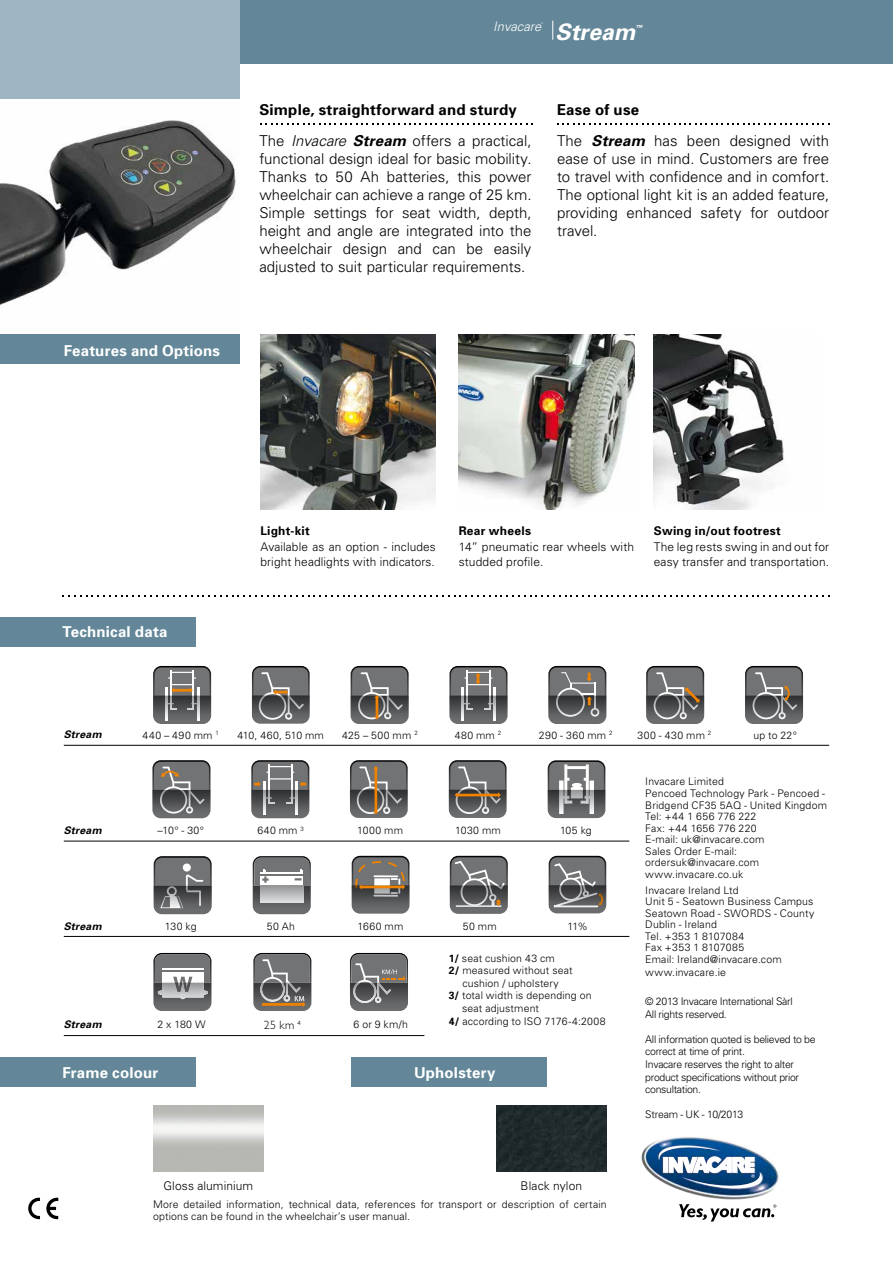
<style>
.page{position:relative;width:893px;height:1263px;background:#fff}
.page>*{position:absolute;margin:0;border:0;box-sizing:border-box;transform-origin:0 0}
.t1{font:italic 700 22.8px "Univers";color:#fff}
.t2{font:300 15px/18px "Univers";color:#000;text-align:justify}
.t3{font:700 15px/30.8px "Univers";letter-spacing:.015em;color:#000}
.t4{font:700 15px "Univers";letter-spacing:.01em;color:#fff}
.t5{font:italic 300 12.9px "Univers";color:#fff}
.t6{font:300 12px/14.4px "Univers";letter-spacing:.01em;color:#000}
.t7{font:700 12px "Univers";letter-spacing:.025em;color:#000}
.t8{font:300 12px "Gill Sans";color:#000}
.t9{font:300 10.5px/11.6px "Univers";letter-spacing:.01em;color:#000}
.t10{font:300 10.5px/12.6px "Univers";letter-spacing:-.03em;color:#000}
.t11{font:italic 700 10.5px "Univers";letter-spacing:.02em;color:#000}
.t12{font:300 10.5px "Univers";letter-spacing:-.02em;color:#000}
.t13{font:300 10.5px "Univers";letter-spacing:-.015em;color:#000}
.t14{font:italic 700 7.05px "Univers";color:#fff}
.t15{font:italic 300 2.25px "Univers";color:#fff}
.s1{font-weight:300}
.s2{font-weight:300;font-style:italic}
.s3{font-style:italic}
.s4{font-weight:700}
.s5{font-weight:700;font-style:italic}
</style>
<div class="page">
<div style="left:224px;top:0;width:669px;height:64px;background:#638798"></div>
<div style="left:0;top:617px;width:196px;height:29px;background:#638798"></div>
<div style="left:0;top:1057px;width:196px;height:30px;background:#638798"></div>
<div style="left:351px;top:1057px;width:196px;height:30px;background:#638798"></div>
<svg style="left:62px;top:595px;width:767px;height:2px"></svg>
<img style="left:0;top:98px;width:239px;height:207px">
<img style="left:260px;top:334px;width:176px;height:176px">
<hr style="left:64px;top:745px;width:765px;height:1px;background:#000">
<hr style="left:64px;top:841px;width:565px;height:1px;background:#000">
<hr style="left:64px;top:936px;width:565px;height:1px;background:#000">
<div style="left:496px;top:1105px;width:110px;height:66px;background:#202a2c"></div>
<svg style="left:260px;top:123px;width:273px;height:1px"></svg>
<svg style="left:557px;top:123px;width:272px;height:1px"></svg>
<svg style="left:153px;top:666px;width:58px;height:58px"></svg>
<svg style="left:252px;top:666px;width:58px;height:58px"></svg>
<svg style="left:351px;top:666px;width:58px;height:58px"></svg>
<svg style="left:449px;top:666px;width:58px;height:58px"></svg>
<svg style="left:548px;top:666px;width:58px;height:58px"></svg>
<svg style="left:646px;top:666px;width:58px;height:58px"></svg>
<svg style="left:745px;top:666px;width:58px;height:58px"></svg>
<svg style="left:152px;top:760px;width:58px;height:58px"></svg>
<svg style="left:251px;top:760px;width:58px;height:58px"></svg>
<svg style="left:350px;top:760px;width:58px;height:58px"></svg>
<svg style="left:449px;top:760px;width:58px;height:58px"></svg>
<svg style="left:548px;top:760px;width:57px;height:58px"></svg>
<svg style="left:154px;top:856px;width:58px;height:58px"></svg>
<svg style="left:253px;top:856px;width:58px;height:30px"></svg>
<hr style="left:259px;top:874px;width:45px;height:2px;background:#727375">
<img style="left:253px;top:886px;width:58px;height:28px">
<svg style="left:260px;top:886px;width:43px;height:16px"></svg>
<svg style="left:352px;top:856px;width:57px;height:58px"></svg>
<svg style="left:450px;top:856px;width:58px;height:58px"></svg>
<svg style="left:548px;top:856px;width:58px;height:57px"></svg>
<img style="left:153px;top:999px;width:58px;height:12px">
<svg style="left:153px;top:953px;width:58px;height:46px"></svg>
<img style="left:254px;top:1007px;width:56px;height:4px">
<svg style="left:253px;top:953px;width:58px;height:54px"></svg>
<img style="left:350px;top:1003px;width:58px;height:8px">
<svg style="left:350px;top:953px;width:58px;height:50px"></svg>
<svg style="left:552px;top:21px;width:1px;height:19px"></svg>
<img style="left:654px;top:334px;width:130px;height:176px">
<img style="left:459px;top:334px;width:175px;height:176px">
<img style="left:641px;top:1137px;width:138px;height:63px">
<img style="left:658px;top:1143px;width:104px;height:48px">
<svg style="left:679px;top:1204px;width:97px;height:17px"></svg>
<hr style="left:64px;top:1035px;width:360px;height:1px;background:#000">
<div style="left:0;top:334px;width:239px;height:30px;background:#638798"></div>
<div style="left:0;top:0;width:239px;height:98px;background:#9eb6c3"></div>
<svg style="left:46px;top:1198px;width:12px;height:21px"></svg>
<svg style="left:28px;top:1198px;width:12px;height:21px"></svg>
<p class="t5" style="left:493px;top:18px;width:49px">Invacare</p>
<p class="t15" style="left:541px;top:22px;width:3px">®</p>
<h1 class="t1" style="left:556px;top:18px;width:81px">Stream</h1>
<p class="t14" style="left:635px;top:23px;width:8px">™</p>
<h2 class="t4" style="left:64px;top:341px;width:158px">Features and Options</h2>
<h2 class="t3" style="left:259px;top:94px;width:274px">Simple, straightforward and sturdy<br><span class="s1">The</span> <span class="s2">Invacare</span> <span class="s3">Stream</span> <span class="s1">offers a practical,</span></h2>
<p class="t2" style="left:259px;top:149px;width:274px">functional design ideal for basic mobility.<br>Thanks to 50 Ah batteries, this power wheelchair can achieve a range of 25 km.<br>Simple settings for seat width, depth, height and angle are integrated into the wheelchair design and can be easily adjusted to suit particular requirements.</p>
<h2 class="t2" style="left:557px;top:94px;width:274px;line-height:30.8px"><span class="s4">Ease of use<br></span>The <span class="s5">Stream</span> has been designed with</h2>
<h2 class="t2" style="left:557px;top:149px;width:274px">ease of use in mind. Customers are free to travel with confidence and in comfort.<br>The optional light kit is an added feature, providing enhanced safety for outdoor travel.</h2>
<h2 class="t4" style="left:63px;top:622px;width:106px">Technical data</h2>
<p class="t7" style="left:260px;top:523px;width:51px">Light-kit</p>
<p class="t6" style="left:260px;top:539px;width:177px">Available as an option - includes bright headlights with indicators.</p>
<p class="t7" style="left:459px;top:523px;width:74px">Rear wheels</p>
<p class="t6" style="left:459px;top:539px;width:177px">14” pneumatic rear wheels with studded profile.</p>
<p class="t7" style="left:654px;top:523px;width:129px">Swing in/out footrest</p>
<p class="t6" style="left:654px;top:539px;width:177px">The leg rests swing in and out for easy transfer and transportation.</p>
<p class="t11" style="left:64px;top:728px;width:39px">Stream</p>
<p class="t9" style="left:143px;top:729px;width:78px">440 – 490 mm <sup>1</sup></p>
<p class="t13" style="left:237px;top:728px;width:88px">410, 460, 510 mm</p>
<p class="t9" style="left:342px;top:729px;width:77px">425 – 500 mm <sup>2</sup></p>
<p class="t9" style="left:455px;top:729px;width:48px">480 mm <sup>2</sup></p>
<p class="t9" style="left:539px;top:729px;width:75px">290 - 360 mm <sup>2</sup></p>
<p class="t9" style="left:637px;top:729px;width:75px">300 - 430 mm <sup>2</sup></p>
<p class="t9" style="left:753px;top:729px;width:45px">up to 22°</p>
<p class="t11" style="left:64px;top:824px;width:39px">Stream</p>
<p class="t9" style="left:157px;top:824px;width:48px">–10° - 30°</p>
<p class="t9" style="left:257px;top:824px;width:48px">640 mm <sup>3</sup></p>
<p class="t9" style="left:357px;top:824px;width:47px">1000 mm</p>
<p class="t9" style="left:455px;top:824px;width:47px">1030 mm</p>
<p class="t9" style="left:560px;top:824px;width:33px">105 kg</p>
<p class="t11" style="left:64px;top:920px;width:39px">Stream</p>
<p class="t9" style="left:165px;top:920px;width:33px">130 kg</p>
<p class="t9" style="left:463px;top:920px;width:35px">50 mm</p>
<p class="t9" style="left:567px;top:920px;width:22px">11%</p>
<p class="t9" style="left:357px;top:920px;width:47px">1660 mm</p>
<p class="t9" style="left:267px;top:920px;width:30px">50 Ah</p>
<p class="t11" style="left:64px;top:1018px;width:39px">Stream</p>
<p class="t9" style="left:157px;top:1018px;width:50px">2 x 180 W</p>
<p class="t8" style="left:264px;top:1018px;width:38px">25 km <sup>4</sup></p>
<p class="t9" style="left:354px;top:1018px;width:56px">6 or 9 km/h</p>
<p class="t9" style="left:449px;top:952px;width:108px"><span class="s4">1/</span> seat cushion 43 cm</p>
<p class="t9" style="left:449px;top:964px;width:125px"><span class="s4">2/</span> measured without seat</p>
<p class="t9" style="left:462px;top:977px;width:98px">cushion / upholstery</p>
<p class="t9" style="left:449px;top:989px;width:144px"><span class="s4">3/</span> total width is depending on</p>
<p class="t9" style="left:462px;top:1002px;width:78px">seat adjustment</p>
<p class="t9" style="left:449px;top:1015px;width:158px"><span class="s4">4/</span> according to ISO 7176-4:2008</p>
<h2 class="t4" style="left:63px;top:1063px;width:97px">Frame colour</h2>
<h2 class="t4" style="left:414px;top:1063px;width:83px">Upholstery</h2>
<p class="t6" style="left:163px;top:1178px;width:91px">Gloss aluminium</p>
<p class="t6" style="left:521px;top:1178px;width:63px">Black nylon</p>
<p class="t9" style="left:153px;top:1197px;width:455px;line-height:12.6px">More detailed information, technical data, references for transport or description of certain options can be found in the wheelchair’s user manual.</p>
<p class="t9" style="left:645px;top:776px;width:183px">Invacare Limited<br>Pencoed Technology Park - Pencoed -<br>Bridgend CF35 5AQ - United Kingdom<br>Tel: +44 1 656 776 222<br>Fax: +44 1656 776 220<br>E-mail: uk@invacare.com<br>Sales Order E-mail: ordersuk@invacare.com www.invacare.co.uk</p>
<p class="t9" style="left:645px;top:884px;width:170px">Invacare Ireland Ltd<br>Unit 5 - Seatown Business Campus<br>Seatown Road - SWORDS - County<br>Dublin - Ireland<br>Tel. +353 1 8107084<br>Fax +353 1 8107085<br>Email: Ireland@invacare.com</p>
<p class="t9" style="left:645px;top:966px;width:82px">www.invacare.ie</p>
<p class="t10" style="left:645px;top:995px;width:149px">© 2013 Invacare International Sàrl<br>All rights reserved.</p>
<p class="t10" style="left:645px;top:1032px;width:172px">All information quoted is believed to be correct at time of print.<br>Invacare reserves the right to alter product specifications without prior consultation.</p>
<p class="t12" style="left:645px;top:1108px;width:99px">Stream - UK - 10/2013</p>
</div>
